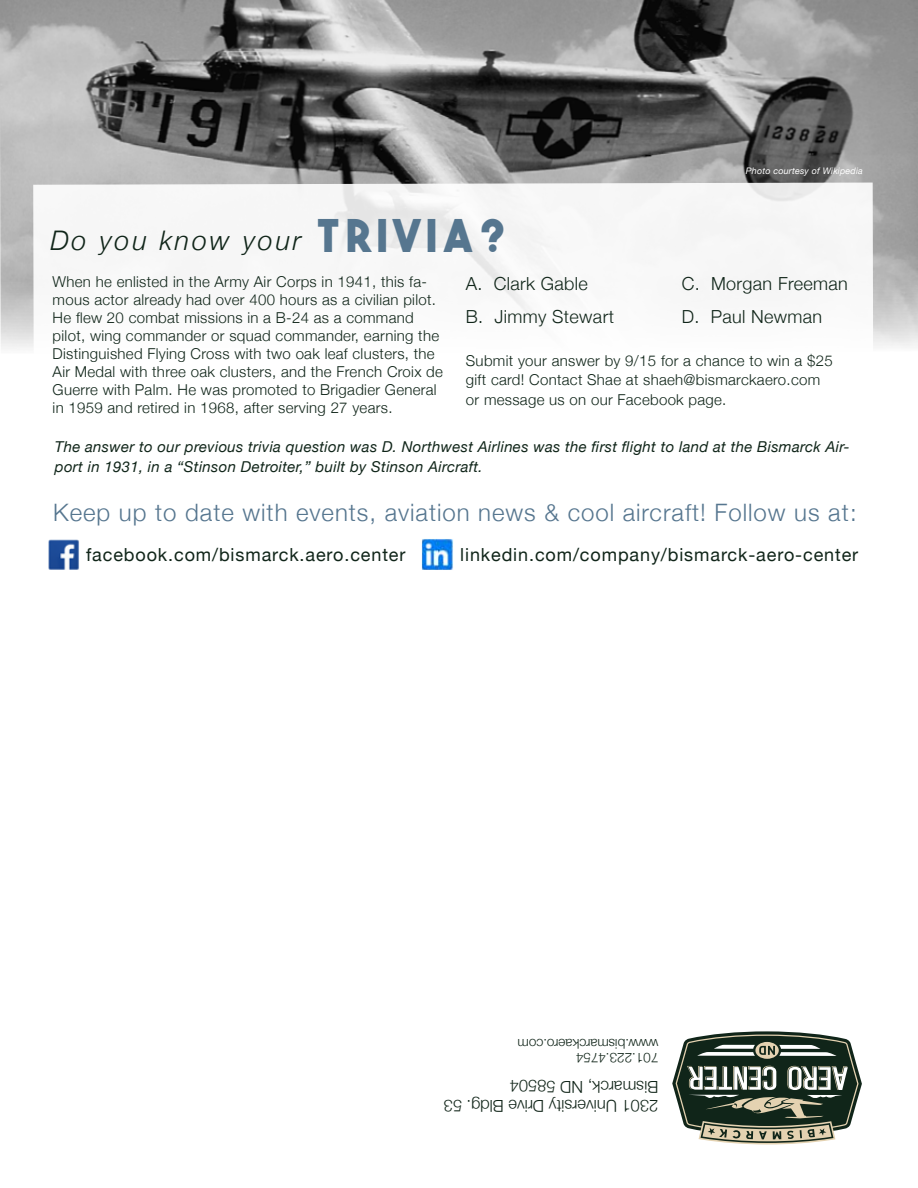
<style>
.page{position:relative;width:918px;height:1188px;background:#fff}
.page>*{position:absolute;margin:0;border:0;box-sizing:border-box;transform-origin:0 0}
.t1{font:italic 300 27px "Helvetica Neue";letter-spacing:.1em;color:#102519}
.t2{font:300 24px "Helvetica Neue";letter-spacing:.04em;color:#56768f}
.t3{font:18px "Helvetica Neue";letter-spacing:.05em;color:#102519}
.t4{font:300 18px "Helvetica Neue";letter-spacing:.02em;color:#102519}
.t5{font:300 16.5px/19.8px "Helvetica Neue";letter-spacing:-.005em;color:#102418}
.t6{font:300 15px/18px "Helvetica Neue";letter-spacing:.02em;color:#102519}
.t7{font:italic 15px/19.5px "Helvetica Neue";letter-spacing:.02em;color:#102519}
.t8{font:300 13.5px/13.5px "Helvetica Neue";letter-spacing:-.005em;color:#102418}
.t9{font:italic 9px "Helvetica Neue";letter-spacing:.02em;color:#fff}
.s1{font-family:"The Bold Font";font-weight:700;font-style:normal;font-size:45px;color:#56768f}
</style>
<div class="page">
<img style="left:0;top:0;width:918px;height:349px">
<svg style="left:672px;top:1031px;width:190px;height:114px"></svg>
<svg style="left:33px;top:183px;width:840px;height:166px"></svg>
<img style="left:48px;top:539px;width:31px;height:31px">
<img style="left:422px;top:539px;width:31px;height:31px">
<h1 class="t1" style="left:50px;top:219px;width:457px">Do you know your <span class="s1">TRIVIA?</span></h1>
<p class="t9" style="left:746px;top:165px;width:119px">Photo courtesy of Wikipedia</p>
<p class="t6" style="left:53px;top:272px;width:392px">When he enlisted in the Army Air Corps in 1941, this fa&shy;mous actor already had over 400 hours as a civilian pilot.<br>He flew 20 combat missions in a B-24 as a command pilot, wing commander or squad commander, earning the Distinguished Flying Cross with two oak leaf clusters, the Air Medal with three oak clusters, and the French Croix de Guerre with Palm. He was promoted to Brigadier General in 1959 and retired in 1968, after serving 27 years.</p>
<p class="t4" style="left:466px;top:269px;width:124px">A. Clark Gable</p>
<p class="t4" style="left:682px;top:269px;width:167px">C. Morgan Freeman</p>
<p class="t4" style="left:466px;top:302px;width:150px">B. Jimmy Stewart</p>
<p class="t4" style="left:682px;top:302px;width:142px">D. Paul Newman</p>
<p class="t6" style="left:466px;top:349px;width:368px;line-height:19.5px">Submit your answer by 9/15 for a chance to win a $25 gift card! Contact Shae at shaeh@bismarckaero.com or message us on our Facebook page.</p>
<p class="t7" style="left:55px;top:438px;width:796px">The answer to our previous trivia question was D. Northwest Airlines was the first flight to land at the Bismarck Air&shy;port in 1931, in a “Stinson Detroiter,” built by Stinson Aircraft.</p>
<h2 class="t2" style="left:53px;top:493px;width:805px">Keep up to date with events, aviation news &amp; cool aircraft! Follow us at:</h2>
<p class="t3" style="left:86px;top:542px;width:321px">facebook.com/bismarck.aero.center</p>
<p class="t3" style="left:460px;top:542px;width:400px">linkedin.com/company/bismarck-aero-center</p>
<p class="t8" style="left:658px;top:1065px;width:142px;rotate:-180deg">701.223.4754 www.bismarckaero.com</p>
<p class="t5" style="left:658px;top:1117px;width:216px;rotate:-180deg">2301 University Drive Bldg. 53<br>Bismarck, ND 58504</p>
</div>
